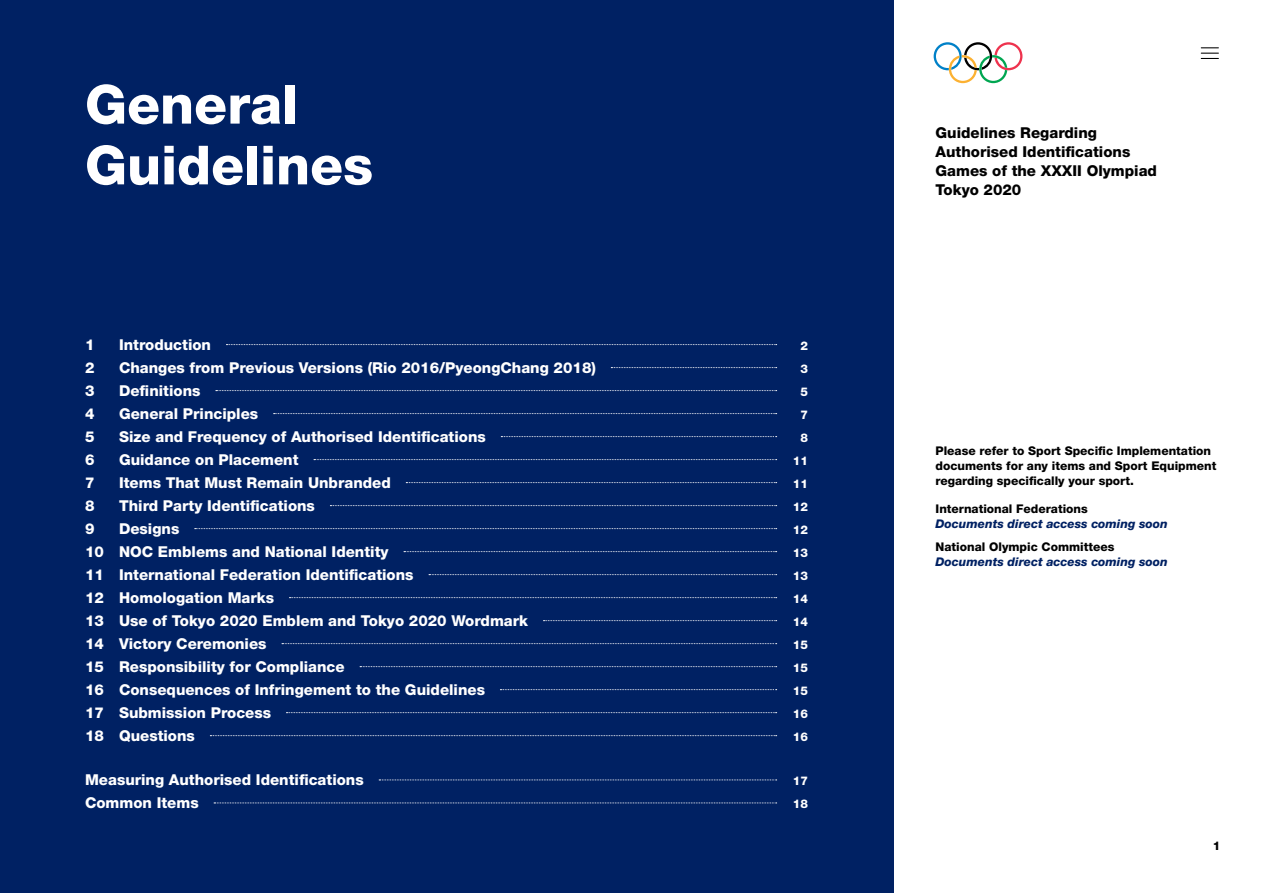
<style>
.page{position:relative;width:1263px;height:893px;background:#fff}
.page>*{position:absolute;margin:0;border:0;box-sizing:border-box;transform-origin:0 0}
.t1{font:800 54px/60.8px "Helvetica Neue LT Std";color:#fff}
.t2{font:800 15px "Helvetica Neue LT Std";color:#fff}
.t3{font:800 15px/18.8px "Helvetica Neue LT Std";color:#000}
.Note{font:800 12px/15px "Helvetica Neue LT Std";color:#000}
.Note-2{font:italic 800 12px "Helvetica Neue LT Std";color:#002163}
.t4{font:800 12px "Helvetica Neue LT Std";color:#fff}
</style>
<div class="page">
<svg style="left:934px;top:42px;width:88px;height:41px"></svg>
<div style="left:0;top:0;width:893px;height:893px;background:#002163"></div>
<svg style="left:226px;top:344px;width:551px;height:1px"></svg>
<svg style="left:611px;top:367px;width:166px;height:1px"></svg>
<svg style="left:216px;top:390px;width:561px;height:1px"></svg>
<svg style="left:274px;top:413px;width:503px;height:1px"></svg>
<svg style="left:501px;top:436px;width:276px;height:1px"></svg>
<svg style="left:314px;top:459px;width:463px;height:1px"></svg>
<svg style="left:406px;top:482px;width:371px;height:1px"></svg>
<svg style="left:330px;top:505px;width:447px;height:1px"></svg>
<svg style="left:195px;top:528px;width:582px;height:1px"></svg>
<svg style="left:404px;top:551px;width:373px;height:1px"></svg>
<svg style="left:429px;top:574px;width:348px;height:1px"></svg>
<svg style="left:289px;top:597px;width:488px;height:1px"></svg>
<svg style="left:543px;top:620px;width:234px;height:1px"></svg>
<svg style="left:282px;top:643px;width:495px;height:1px"></svg>
<svg style="left:360px;top:666px;width:417px;height:1px"></svg>
<svg style="left:500px;top:689px;width:277px;height:1px"></svg>
<svg style="left:286px;top:712px;width:491px;height:1px"></svg>
<svg style="left:210px;top:735px;width:567px;height:1px"></svg>
<svg style="left:379px;top:779px;width:398px;height:1px"></svg>
<svg style="left:214px;top:802px;width:563px;height:1px"></svg>
<svg style="left:1201px;top:47px;width:18px;height:12px"></svg>
<p class="t1" style="left:85px;top:74px;width:290px">General<br>Guidelines</p>
<p class="t2" style="left:85px;top:335px;width:11px">1</p>
<p class="t2" style="left:119px;top:335px;width:93px">Introduction</p>
<p class="t4" style="left:800px;top:338px;width:9px">2</p>
<p class="t2" style="left:85px;top:358px;width:11px">2</p>
<p class="t2" style="left:119px;top:358px;width:478px">Changes from Previous Versions (Rio 2016/PyeongChang 2018)</p>
<p class="t4" style="left:800px;top:361px;width:9px">3</p>
<p class="t2" style="left:85px;top:381px;width:11px">3</p>
<p class="t2" style="left:119px;top:381px;width:83px">Definitions</p>
<p class="t4" style="left:800px;top:384px;width:9px">5</p>
<p class="t2" style="left:85px;top:404px;width:11px">4</p>
<p class="t2" style="left:119px;top:404px;width:141px">General Principles</p>
<p class="t4" style="left:800px;top:407px;width:9px">7</p>
<p class="t2" style="left:85px;top:427px;width:11px">5</p>
<p class="t2" style="left:119px;top:427px;width:368px">Size and Frequency of Authorised Identifications</p>
<p class="t4" style="left:800px;top:430px;width:9px">8</p>
<p class="t2" style="left:85px;top:450px;width:11px">6</p>
<p class="t2" style="left:119px;top:450px;width:181px">Guidance on Placement</p>
<p class="t4" style="left:793px;top:453px;width:17px">11</p>
<p class="t2" style="left:85px;top:473px;width:11px">7</p>
<p class="t2" style="left:119px;top:473px;width:273px">Items That Must Remain Unbranded</p>
<p class="t4" style="left:793px;top:476px;width:17px">11</p>
<p class="t2" style="left:85px;top:496px;width:11px">8</p>
<p class="t2" style="left:119px;top:496px;width:197px">Third Party Identifications</p>
<p class="t4" style="left:793px;top:499px;width:17px">12</p>
<p class="t2" style="left:85px;top:519px;width:11px">9</p>
<p class="t2" style="left:119px;top:519px;width:62px">Designs</p>
<p class="t4" style="left:793px;top:522px;width:17px">12</p>
<p class="t2" style="left:85px;top:542px;width:305px">10 NOC Emblems and National Identity</p>
<p class="t4" style="left:793px;top:545px;width:17px">13</p>
<p class="t2" style="left:85px;top:565px;width:330px">11 International Federation Identifications</p>
<p class="t4" style="left:793px;top:568px;width:17px">13</p>
<p class="t2" style="left:85px;top:588px;width:191px">12 Homologation Marks</p>
<p class="t4" style="left:793px;top:591px;width:17px">14</p>
<p class="t2" style="left:85px;top:611px;width:445px">13 Use of Tokyo 2020 Emblem and Tokyo 2020 Wordmark</p>
<p class="t4" style="left:793px;top:614px;width:17px">14</p>
<p class="t2" style="left:85px;top:634px;width:183px">14 Victory Ceremonies</p>
<p class="t4" style="left:793px;top:637px;width:17px">15</p>
<p class="t2" style="left:85px;top:657px;width:261px">15 Responsibility for Compliance</p>
<p class="t4" style="left:793px;top:660px;width:17px">15</p>
<p class="t2" style="left:85px;top:680px;width:401px">16 Consequences of Infringement to the Guidelines</p>
<p class="t4" style="left:793px;top:683px;width:17px">15</p>
<p class="t2" style="left:85px;top:703px;width:188px">17 Submission Process</p>
<p class="t4" style="left:793px;top:706px;width:17px">16</p>
<p class="t2" style="left:85px;top:726px;width:111px">18 Questions</p>
<p class="t4" style="left:793px;top:729px;width:17px">16</p>
<p class="t2" style="left:85px;top:771px;width:280px">Measuring Authorised Identifications</p>
<p class="t4" style="left:793px;top:773px;width:17px">17</p>
<p class="t2" style="left:85px;top:794px;width:115px">Common Items</p>
<p class="t4" style="left:793px;top:796px;width:17px">18</p>
<p class="t3" style="left:935px;top:124px;width:223px">Guidelines Regarding<br>Authorised Identifications<br>Games of the XXXII Olympiad<br>Tokyo 2020</p>
<p class="Note" style="left:935px;top:443px;width:282px">Please refer to Sport Specific Implementation documents for any items and Sport Equipment regarding specifically your sport.</p>
<p class="Note" style="left:935px;top:501px;width:154px">International Federations</p>
<p class="Note-2" style="left:935px;top:516px;width:234px">Documents direct access coming soon</p>
<p class="Note" style="left:935px;top:539px;width:180px">National Olympic Committees</p>
<p class="Note-2" style="left:935px;top:555px;width:234px">Documents direct access coming soon</p>
<p class="Note" style="left:1213px;top:839px;width:9px">1</p>
</div>
